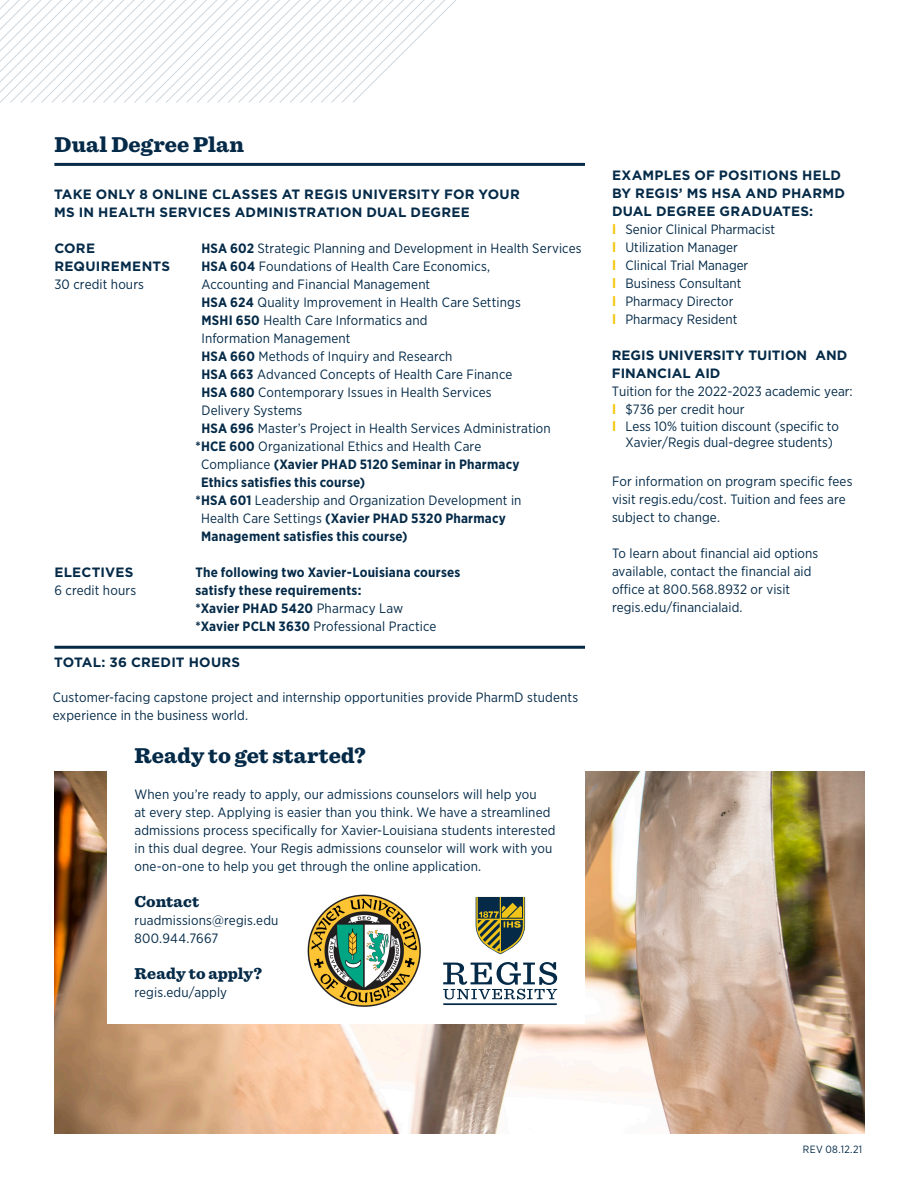
<style>
.page{position:relative;width:918px;height:1188px;background:#fff}
.page>*{position:absolute;margin:0;border:0;box-sizing:border-box;transform-origin:0 0}
.t1{font:900 22.5px "Sentinel";letter-spacing:.005em;color:#042a48}
.t2{font:900 16.5px "Sentinel";letter-spacing:.005em;color:#042a48}
.t3{font:13.5px/18px "Gotham Narrow";letter-spacing:.005em;color:#042a48}
.t4{font:700 13.5px/18px "Gotham Narrow";letter-spacing:.015em;color:#042a48}
.t5{font:700 13.5px/18px "Gotham";letter-spacing:.015em;color:#042a48}
.t6{font:10.5px "Gotham Narrow";letter-spacing:.03em;color:#042a48}
.s1{font-weight:700}
.s2{font-weight:400}
.s3{font-family:"Gotham Narrow";font-weight:400}
.s4{font-family:"Gotham";font-weight:700;color:#f3c712}
</style>
<div class="page">
<svg style="left:0;top:0;width:456px;height:103px"></svg>
<hr style="left:54px;top:163px;width:531px;height:3px;background:#042a48">
<hr style="left:54px;top:646px;width:531px;height:3px;background:#042a48">
<img style="left:55px;top:772px;width:810px;height:362px">
<div style="left:107px;top:738px;width:478px;height:286px;background:#fff"></div>
<img style="left:308px;top:894px;width:113px;height:113px">
<svg style="left:443px;top:962px;width:114px;height:43px"></svg>
<svg style="left:476px;top:897px;width:49px;height:57px;background:#757a51"></svg>
<p class="t1" style="left:54px;top:127px;width:191px">Dual Degree Plan</p>
<p class="t5" style="left:54px;top:185px;width:467px">TAKE ONLY 8 ONLINE CLASSES AT REGIS UNIVERSITY FOR YOUR<br>MS IN HEALTH SERVICES ADMINISTRATION DUAL DEGREE</p>
<p class="t3" style="left:201px;top:239px;width:382px"><span class="s1">HSA 602</span> Strategic Planning and Development in Health Services</p>
<p class="t3" style="left:201px;top:257px;width:290px"><span class="s1">HSA 604</span> Foundations of Health Care Economics,<br>Accounting and Financial Management</p>
<p class="t3" style="left:201px;top:293px;width:321px"><span class="s1">HSA 624</span> Quality Improvement in Health Care Settings</p>
<p class="t3" style="left:201px;top:311px;width:228px"><span class="s1">MSHI 650</span> Health Care Informatics and<br>Information Management</p>
<p class="t3" style="left:201px;top:347px;width:253px"><span class="s1">HSA 660</span> Methods of Inquiry and Research</p>
<p class="t3" style="left:201px;top:365px;width:312px"><span class="s1">HSA 663</span> Advanced Concepts of Health Care Finance</p>
<p class="t3" style="left:201px;top:383px;width:292px"><span class="s1">HSA 680</span> Contemporary Issues in Health Services<br>Delivery Systems</p>
<p class="t3" style="left:201px;top:418px;width:351px"><span class="s1">HSA 696</span> Master’s Project in Health Services Administration</p>
<p class="t4" style="left:201px;top:437px;width:320px;text-indent:-6px">*HCE 600 <span class="s2">Organizational Ethics and Health Care<br>Compliance</span> (Xavier PHAD 5120 Seminar in Pharmacy<br>Ethics satisfies this course)</p>
<p class="t4" style="left:201px;top:491px;width:322px;text-indent:-6px">*HSA 601 <span class="s2">Leadership and Organization Development in<br>Health Care Settings</span> (Xavier PHAD 5320 Pharmacy<br>Management satisfies this course)</p>
<p class="t4" style="left:195px;top:563px;width:267px">The following two Xavier-Louisiana courses satisfy these requirements:</p>
<p class="t4" style="left:195px;top:599px;width:209px">*Xavier PHAD 5420 <span class="s2">Pharmacy Law</span></p>
<p class="t3" style="left:195px;top:617px;width:242px"><span class="s1">*Xavier PCLN 3630</span> Professional Practice</p>
<p class="t5" style="left:54px;top:653px;width:188px">TOTAL: 36 CREDIT HOURS</p>
<p class="t5" style="left:54px;top:238px;width:117px">CORE<br>REQUIREMENTS<br><span class="s3">30 credit hours</span></p>
<p class="t5" style="left:54px;top:562px;width:81px">ELECTIVES</p>
<p class="t3" style="left:54px;top:581px;width:83px">6 credit hours</p>
<p class="t3" style="left:53px;top:688px;width:527px">Customer-facing capstone project and internship opportunities provide PharmD students experience in the business world.</p>
<p class="t1" style="left:134px;top:737px;width:233px">Ready to get started?</p>
<p class="t3" style="left:134px;top:785px;width:423px">When you’re ready to apply, our admissions counselors will help you<br>at every step. Applying is easier than you think. We have a streamlined admissions process specifically for Xavier-Louisiana students interested in this dual degree. Your Regis admissions counselor will work with you one-on-one to help you get through the online application.</p>
<p class="t2" style="left:134px;top:888px;width:66px">Contact</p>
<p class="t3" style="left:134px;top:911px;width:145px">ruadmissions@regis.edu</p>
<p class="t3" style="left:134px;top:929px;width:86px">800.944.7667</p>
<p class="t2" style="left:134px;top:960px;width:129px">Ready to apply?</p>
<p class="t3" style="left:134px;top:983px;width:94px">regis.edu/apply</p>
<p class="t5" style="left:612px;top:166px;width:235px">EXAMPLES OF POSITIONS HELD<br>BY REGIS’ MS HSA AND PHARMD<br>DUAL DEGREE GRADUATES:</p>
<p class="t3" style="left:612px;top:220px;width:165px"><span class="s4">l</span> Senior Clinical Pharmacist</p>
<p class="t3" style="left:612px;top:238px;width:127px"><span class="s4">l</span> Utilization Manager</p>
<p class="t3" style="left:612px;top:256px;width:138px"><span class="s4">l</span> Clinical Trial Manager</p>
<p class="t3" style="left:612px;top:274px;width:131px"><span class="s4">l</span> Business Consultant</p>
<p class="t3" style="left:612px;top:292px;width:123px"><span class="s4">l</span> Pharmacy Director</p>
<p class="t3" style="left:612px;top:310px;width:127px"><span class="s4">l</span> Pharmacy Resident</p>
<p class="t5" style="left:612px;top:346px;width:242px">REGIS UNIVERSITY TUITION AND<br>FINANCIAL AID<br><span class="s3">Tuition for the 2022-2023 academic year:</span></p>
<p class="t3" style="left:612px;top:400px;width:134px"><span class="s4">l</span> $736 per credit hour</p>
<p class="t3" style="left:612px;top:417px;width:229px"><span class="s4">l</span> Less 10% tuition discount (specific to</p>
<p class="t3" style="left:626px;top:433px;width:209px">Xavier/Regis dual-degree students)</p>
<p class="t3" style="left:612px;top:472px;width:242px">For information on program specific fees visit regis.edu/cost. Tuition and fees are subject to change.</p>
<p class="t3" style="left:612px;top:544px;width:208px">To learn about financial aid options available, contact the financial aid office at 800.568.8932 or visit regis.edu/financialaid.</p>
<p class="t6" style="left:803px;top:1143px;width:61px">REV 08.12.21</p>
</div>
